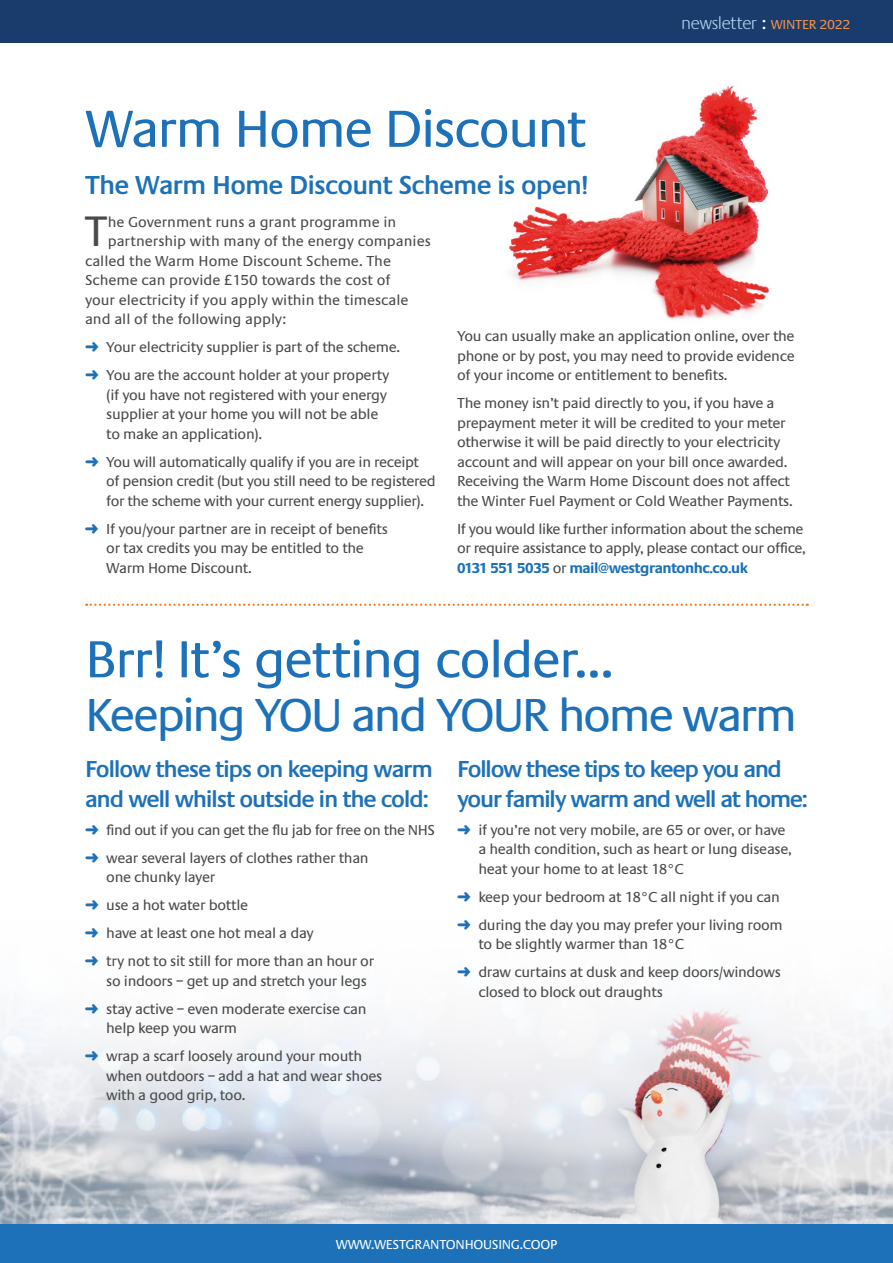
<style>
.page{position:relative;width:893px;height:1263px;background:#fff}
.page>*{position:absolute;margin:0;border:0;box-sizing:border-box;transform-origin:0 0}
.t1{font:54px "Praxis EF";letter-spacing:-.035em;color:#1d71b8}
.t2{font:48px "Praxis EF";letter-spacing:-.055em;color:#1d71b8}
.t3{font:44.25px "Praxis EF";color:#4a4a49}
.t4{font:600 27px "Praxis EF";letter-spacing:-.03em;color:#1d71b8}
.t5{font:600 24px/30px "Praxis EF";letter-spacing:-.055em;color:#1d71b8}
.t6{font:300 18px "Praxis EF";letter-spacing:-.005em;color:#b5ddf7}
.t7{font:15px/19.5px "Praxis EF";letter-spacing:-.02em;color:#4a4a49}
.t8{font:15px "Praxis EF";color:#4a4a49}
.t9{font:13.5px "Praxis EF";letter-spacing:-.02em;color:#fff}
.s1{font-weight:400;color:#fff}
.s2{font-weight:400;font-size:13.5px;color:#f39346}
.s3{color:#1d71b8}
.s4{font-weight:700;color:#1d71b8}
</style>
<div class="page">
<img style="left:0;top:1007px;width:893px;height:218px">
<div style="left:0;top:0;width:893px;height:43px;background:#193c6c"></div>
<div style="left:0;top:1225px;width:893px;height:38px;background:#1d71b8"></div>
<svg style="left:86px;top:604px;width:722px;height:2px"></svg>
<img style="left:509px;top:86px;width:261px;height:234px">
<p class="t6" style="left:681px;top:14px;width:170px">newsletter <span class="s1">:</span> <span class="s2">WINTER 2022</span></p>
<h1 class="t1" style="left:85px;top:100px;width:503px">Warm Home Discount</h1>
<h3 class="t4" style="left:85px;top:170px;width:505px">The Warm Home Discount Scheme is open!</h3>
<h3 class="t3" style="left:84px;top:208px;width:25px">T</h3>
<p class="t8" style="left:108px;top:214px;width:290px">he Government runs a grant programme in</p>
<p class="t8" style="left:108px;top:233px;width:325px">partnership with many of the energy companies</p>
<p class="t8" style="left:85px;top:253px;width:307px">called the Warm Home Discount Scheme. The</p>
<p class="t8" style="left:85px;top:272px;width:307px">Scheme can provide £150 towards the cost of</p>
<p class="t8" style="left:85px;top:292px;width:325px">your electricity if you apply within the timescale</p>
<p class="t8" style="left:85px;top:311px;width:203px">and all of the following apply:</p>
<p class="t7" style="left:85px;top:333px;width:317px;line-height:28px"><span class="s3">➜</span> Your electricity supplier is part of the scheme. <span class="s3">➜</span> You are the account holder at your property</p>
<p class="t7" style="left:106px;top:385px;width:282px">(if you have not registered with your energy supplier at your home you will not be able to make an application).</p>
<p class="t7" style="left:106px;top:452px;width:331px;text-indent:-21px"><span class="s3">➜</span> You will automatically qualify if you are in receipt of pension credit (but you still need to be registered for the scheme with your current energy supplier).</p>
<p class="t7" style="left:106px;top:519px;width:283px;text-indent:-21px"><span class="s3">➜</span> If you/your partner are in receipt of benefits or tax credits you may be entitled to the<br>Warm Home Discount.</p>
<p class="t7" style="left:457px;top:327px;width:339px;text-align:justify">You can usually make an application online, over the phone or by post, you may need to provide evidence of your income or entitlement to benefits.</p>
<p class="t7" style="left:457px;top:394px;width:337px">The money isn’t paid directly to you, if you have a prepayment meter it will be credited to your meter otherwise it will be paid directly to your electricity account and will appear on your bill once awarded.<br>Receiving the Warm Home Discount does not affect the Winter Fuel Payment or Cold Weather Payments.</p>
<p class="t7" style="left:457px;top:519px;width:350px">If you would like further information about the scheme or require assistance to apply, please contact our office,<br><span class="s4">0131 551 5035</span> or <span class="s4">mail@westgrantonhc.co.uk</span></p>
<h1 class="t1" style="left:85px;top:630px;width:530px">Brr! It’s getting colder…</h1>
<h2 class="t2" style="left:85px;top:690px;width:713px">Keeping YOU and YOUR home warm</h2>
<h3 class="t5" style="left:85px;top:754px;width:349px">Follow these tips on keeping warm and well whilst outside in the cold:</h3>
<p class="t7" style="left:85px;top:816px;width:352px;line-height:28px"><span class="s3">➜</span> find out if you can get the flu jab for free on the NHS <span class="s3">➜</span> wear several layers of clothes rather than</p>
<p class="t7" style="left:85px;top:863px;width:291px;line-height:28px;text-indent:21px">one chunky layer<br><span class="s3">➜</span> use a hot water bottle<br><span class="s3">➜</span> have at least one hot meal a day<br><span class="s3">➜</span> try not to sit still for more than an hour or</p>
<p class="t7" style="left:85px;top:967px;width:283px;line-height:28px;text-align:right">so indoors – get up and stretch your legs<br><span class="s3">➜</span> stay active – even moderate exercise can</p>
<p class="t7" style="left:85px;top:1014px;width:279px;line-height:28px;text-indent:21px">help keep you warm<br><span class="s3">➜</span> wrap a scarf loosely around your mouth</p>
<p class="t7" style="left:106px;top:1066px;width:278px">when outdoors – add a hat and wear shoes with a good grip, too.</p>
<h3 class="t5" style="left:457px;top:754px;width:352px">Follow these tips to keep you and your family warm and well at home:</h3>
<p class="t7" style="left:478px;top:820px;width:315px;text-indent:-21px"><span class="s3">➜</span> if you’re not very mobile, are 65 or over, or have a health condition, such as heart or lung disease, heat your home to at least 18°C</p>
<p class="t7" style="left:457px;top:883px;width:327px;line-height:28px"><span class="s3">➜</span> keep your bedroom at 18°C all night if you can <span class="s3">➜</span> during the day you may prefer your living room</p>
<p class="t7" style="left:457px;top:930px;width:325px;line-height:28px;text-indent:21px">to be slightly warmer than 18°C<br><span class="s3">➜</span> draw curtains at dusk and keep doors/windows</p>
<p class="t7" style="left:478px;top:982px;width:186px">closed to block out draughts</p>
<p class="t9" style="left:336px;top:1237px;width:223px">WWW.WESTGRANTONHOUSING.COOP</p>
</div>
